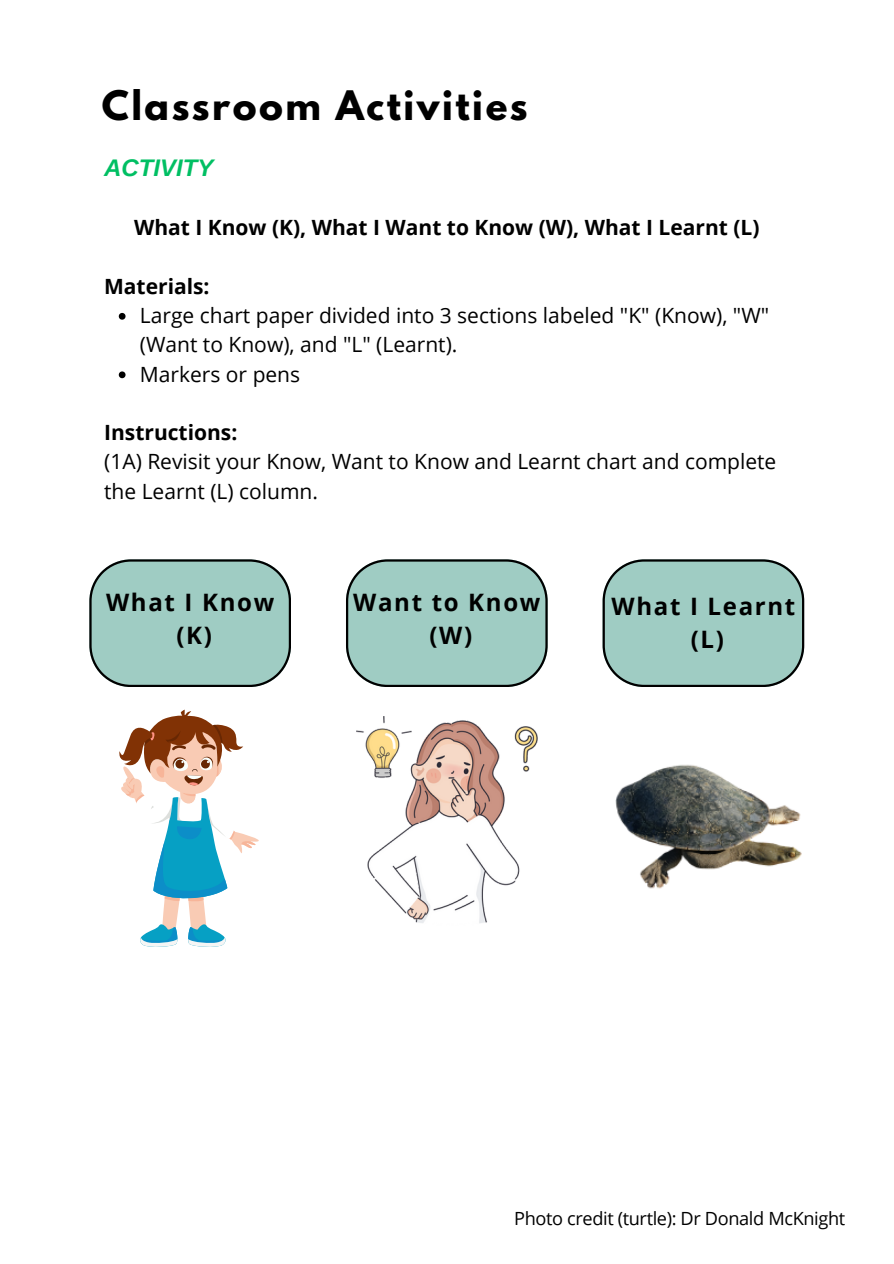
<style>
.page{position:relative;width:894px;height:1264px;background:#fff}
.page>*{position:absolute;margin:0;border:0;box-sizing:border-box;transform-origin:0 0}
.t1{font:700 36px "League Spartan";letter-spacing:.07em;color:#000}
.t2{font:700 24px/32.7px "Open Sans";letter-spacing:.07em;color:#000;text-align:center}
.t3{font:italic 700 24px "Arimo";color:#00bf63}
.t4{font:21px/29.2px "Open Sans";color:#000}
.t5{font:700 21px "Open Sans";color:#000}
.t6{font:18.15px "Open Sans";letter-spacing:-.02em;color:#000}
.s1{font-weight:700}
</style>
<div class="page">
<svg style="left:119px;top:313px;width:6px;height:7px"></svg>
<svg style="left:119px;top:371px;width:6px;height:7px"></svg>
<svg style="left:602px;top:559px;width:202px;height:128px;background:#9cc4bc"></svg>
<svg style="left:346px;top:559px;width:201px;height:128px;background:#9dc5bd"></svg>
<svg style="left:89px;top:559px;width:202px;height:128px;background:#9cc4bc"></svg>
<svg style="left:119px;top:709px;width:140px;height:238px"></svg>
<img style="left:356px;top:716px;width:181px;height:207px">
<img style="left:615px;top:764px;width:187px;height:125px">
<h3 class="t1" style="left:102px;top:87px;width:427px">Classroom Activities</h3>
<h1 class="t3" style="left:104px;top:154px;width:111px">ACTIVITY</h1>
<h2 class="t5" style="left:134px;top:213px;width:626px">What I Know (K), What I Want to Know (W), What I Learnt (L)</h2>
<h4 class="t5" style="left:104px;top:271px;width:107px">Materials:</h4>
<h4 class="t4" style="left:140px;top:300px;width:630px">Large chart paper divided into 3 sections labeled "K" (Know), "W" (Want to Know), and "L" (Learnt).</h4>
<p class="t4" style="left:140px;top:359px;width:162px">Markers or pens</p>
<p class="t4" style="left:104px;top:417px;width:673px"><span class="s1">Instructions:<br></span>(1A) Revisit your Know, Want to Know and Learnt chart and complete the Learnt (L) column.</p>
<h3 class="t2" style="left:106px;top:586px;width:170px">What I Know (K)</h3>
<h3 class="t2" style="left:353px;top:586px;width:189px">Want to Know (W)</h3>
<p class="t2" style="left:611px;top:589px;width:185px">What I Learnt (L)</p>
<p class="t6" style="left:514px;top:1205px;width:332px">Photo credit (turtle): Dr Donald McKnight</p>
</div>
